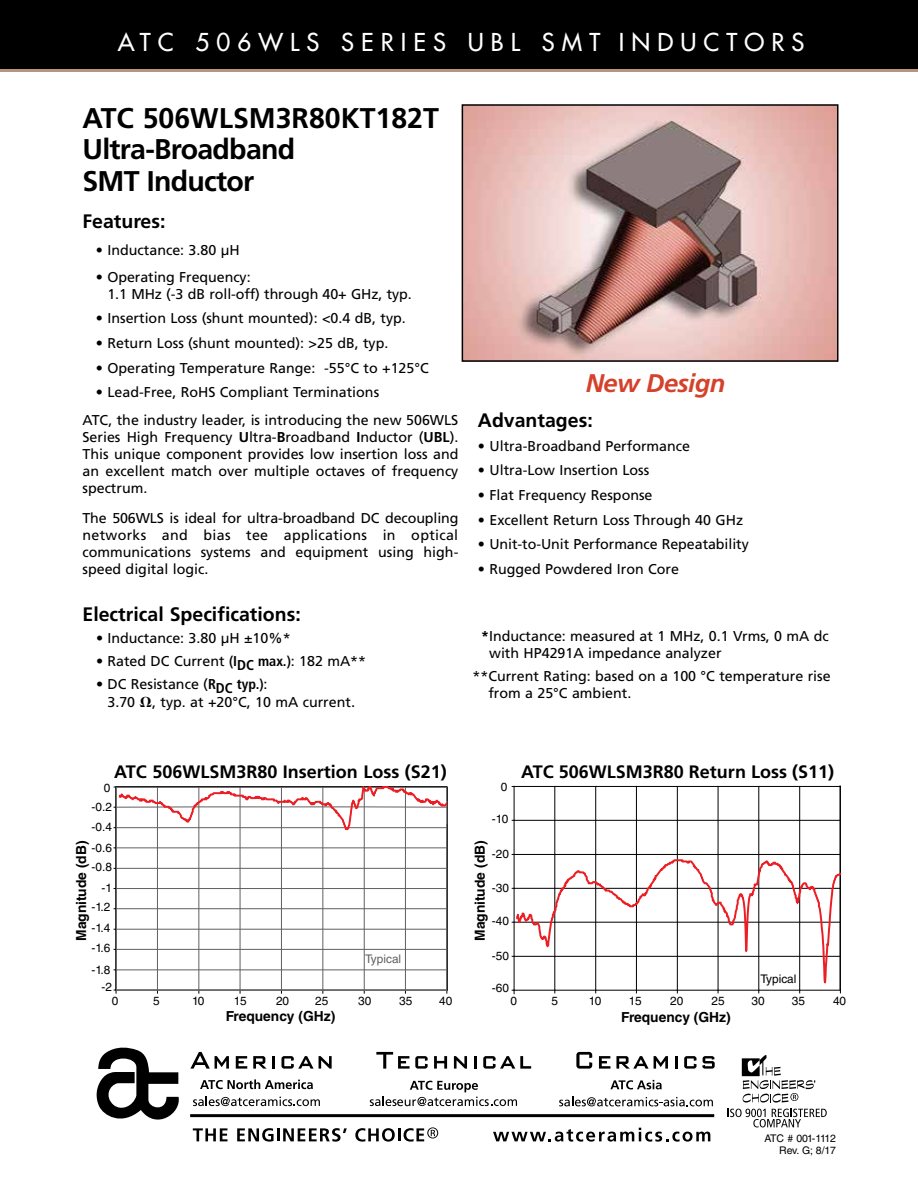
<style>
.page{position:relative;width:918px;height:1188px;background:#fff}
.page>*{position:absolute;margin:0;border:0;box-sizing:border-box;transform-origin:0 0}
.t1{font:700 28.5px/31.5px "Frutiger LT Std";letter-spacing:-.025em;color:#000}
.t2{font:italic 700 25.5px "Frutiger LT Std";letter-spacing:-.025em;color:#d5412a}
.t3{font:500 24px "Futura Std";letter-spacing:.295em;color:#fff}
.t4{font:700 19.5px "Frutiger LT Std";color:#000}
.t5{font:700 18px "Frutiger LT Std";color:#000}
.t6{font:14.25px/17.1px "Frutiger LT Std";color:#000}
.t7{font:700 13.8px "Helvetica LT Std";color:#000}
.t8{font:11.85px "Helvetica LT Std";color:#010101}
.t9{font:10.5px/12.6px "Helvetica LT Std";letter-spacing:-.04em;color:#000;text-align:right}
.s1{font-weight:700}
.s2{font-weight:700;font-stretch:condensed}
.s3{font-size:15px}
</style>
<div class="page">
<div style="left:0;top:0;width:918px;height:70px;background:#000"></div>
<svg style="left:200px;top:1079px;width:113px;height:10px"></svg>
<svg style="left:193px;top:1096px;width:127px;height:10px"></svg>
<svg style="left:610px;top:1080px;width:52px;height:9px"></svg>
<svg style="left:559px;top:1097px;width:154px;height:9px"></svg>
<svg style="left:370px;top:1081px;width:147px;height:25px"></svg>
<hr style="left:190px;top:1114px;width:524px;height:3px;background:#000">
<svg style="left:96px;top:1047px;width:83px;height:73px"></svg>
<svg style="left:742px;top:1055px;width:73px;height:48px"></svg>
<svg style="left:193px;top:1128px;width:35px;height:13px"></svg>
<svg style="left:237px;top:1128px;width:110px;height:14px"></svg>
<svg style="left:493px;top:1128px;width:217px;height:14px"></svg>
<svg style="left:190px;top:1052px;width:39px;height:17px"></svg>
<svg style="left:236px;top:1056px;width:11px;height:13px"></svg>
<svg style="left:253px;top:1056px;width:22px;height:13px"></svg>
<svg style="left:281px;top:1056px;width:51px;height:13px"></svg>
<svg style="left:376px;top:1052px;width:52px;height:17px"></svg>
<svg style="left:434px;top:1056px;width:13px;height:13px"></svg>
<svg style="left:454px;top:1056px;width:13px;height:13px"></svg>
<svg style="left:474px;top:1056px;width:3px;height:13px"></svg>
<svg style="left:483px;top:1056px;width:48px;height:13px"></svg>
<svg style="left:576px;top:1052px;width:16px;height:17px"></svg>
<svg style="left:599px;top:1056px;width:11px;height:13px"></svg>
<svg style="left:616px;top:1056px;width:52px;height:13px"></svg>
<svg style="left:675px;top:1056px;width:3px;height:13px"></svg>
<svg style="left:684px;top:1056px;width:31px;height:13px"></svg>
<svg style="left:728px;top:1109px;width:99px;height:18px"></svg>
<svg style="left:355px;top:1127px;width:83px;height:15px"></svg>
<img style="left:465px;top:107px;width:370px;height:252px">
<div style="left:462px;top:104px;width:376px;height:258px;border:2px solid #000"></div>
<hr style="left:0;top:69px;width:918px;height:3px;background:#b5957d">
<svg style="left:114px;top:787px;width:334px;height:206px"></svg>
<hr style="left:514px;top:854px;width:326px;height:1px;background:#000">
<hr style="left:514px;top:820px;width:326px;height:1px;background:#000">
<hr style="left:514px;top:786px;width:326px;height:1px;background:#000">
<hr style="left:555px;top:786px;width:1px;height:204px;background:#000">
<hr style="left:595px;top:786px;width:1px;height:204px;background:#000">
<hr style="left:636px;top:786px;width:1px;height:204px;background:#000">
<hr style="left:677px;top:786px;width:1px;height:204px;background:#000">
<hr style="left:718px;top:786px;width:1px;height:204px;background:#000">
<hr style="left:759px;top:786px;width:1px;height:204px;background:#000">
<hr style="left:799px;top:786px;width:1px;height:204px;background:#000">
<hr style="left:840px;top:786px;width:1px;height:204px;background:#000">
<hr style="left:514px;top:786px;width:1px;height:204px;background:#000">
<svg style="left:515px;top:858px;width:327px;height:136px"></svg>
<h3 class="t3" style="left:118px;top:27px;width:688px">ATC 506WLS SERIES UBL SMT INDUCTORS</h3>
<h1 class="t1" style="left:82px;top:102px;width:358px">ATC 506WLSM3R80KT182T<br>Ultra-Broadband<br>SMT Inductor</h1>
<h3 class="t4" style="left:82px;top:210px;width:85px">Features:</h3>
<p class="t6" style="left:96px;top:242px;width:145px">• Inductance: 3.80 µH</p>
<p class="t6" style="left:107px;top:268px;width:306px;text-indent:-11px">• Operating Frequency:<br>1.1 MHz (-3 dB roll-off) through 40+ GHz, typ.</p>
<p class="t6" style="left:96px;top:310px;width:311px">• Insertion Loss (shunt mounted): &lt;0.4 dB, typ.</p>
<p class="t6" style="left:96px;top:334px;width:294px">• Return Loss (shunt mounted): &gt;25 dB, typ.</p>
<p class="t6" style="left:96px;top:359px;width:334px">• Operating Temperature Range: -55°C to +125°C</p>
<p class="t6" style="left:82px;top:378px;width:377px;line-height:27.8px;text-indent:13px">• Lead-Free, RoHS Compliant Terminations<br>ATC, the industry leader, is introducing the new 506WLS</p>
<p class="t6" style="left:82px;top:429px;width:377px;text-align:justify">Series High Frequency <span class="s1">U</span>ltra-<span class="s1">B</span>roadband <span class="s1">I</span>nductor (<span class="s1">UBL</span>).<br>This unique component provides low insertion loss and an excellent match over multiple octaves of frequency spectrum.</p>
<p class="t6" style="left:82px;top:509px;width:377px;text-align:justify">The 506WLS is ideal for ultra-broadband DC decoupling networks and bias tee applications in optical communications systems and equipment using high&shy;speed digital logic.</p>
<h3 class="t4" style="left:82px;top:603px;width:220px">Electrical Specifications:</h3>
<p class="t6" style="left:96px;top:629px;width:196px">• Inductance: 3.80 µH ±10%*</p>
<p class="t6" style="left:96px;top:652px;width:272px">• Rated DC Current <span class="s2">(IDC max.)</span>: 182 mA**</p>
<p class="t6" style="left:107px;top:675px;width:249px;line-height:18px;text-indent:-11px">• DC Resistance (<span class="s2">RDC typ.)</span>:<br>3.70 , typ. at +20°C, 10 mA current<span class="s3">.</span></p>
<h2 class="t2" style="left:586px;top:368px;width:141px">New Design</h2>
<h3 class="t4" style="left:478px;top:409px;width:116px">Advantages:</h3>
<p class="t6" style="left:478px;top:437px;width:214px">• Ultra-Broadband Performance</p>
<p class="t6" style="left:478px;top:462px;width:173px">• Ultra-Low Insertion Loss</p>
<p class="t6" style="left:478px;top:487px;width:176px">• Flat Frequency Response</p>
<p class="t6" style="left:478px;top:511px;width:267px">• Excellent Return Loss Through 40 GHz</p>
<p class="t6" style="left:478px;top:536px;width:272px">• Unit-to-Unit Performance Repeatability</p>
<p class="t6" style="left:478px;top:560px;width:203px">• Rugged Powdered Iron Core</p>
<p class="t6" style="left:489px;top:627px;width:341px;text-indent:-8px"><span class="s1">*</span>Inductance: measured at 1 MHz, 0.1 Vrms, 0 mA dc with HP4291A impedance analyzer</p>
<p class="t6" style="left:488px;top:667px;width:344px;text-indent:-16px">**Current Rating: based on a 100 °C temperature rise from a 25°C ambient.</p>
<p class="t5" style="left:114px;top:761px;width:334px">ATC 506WLSM3R80 Insertion Loss (S21)</p>
<p class="t8" style="left:104px;top:781px;width:8px">0</p>
<p class="t8" style="left:92px;top:800px;width:22px">-0.2</p>
<p class="t8" style="left:92px;top:820px;width:22px">-0.4</p>
<p class="t7" style="left:73px;top:941px;width:102px;rotate:-90deg">Magnitude (dB)</p>
<p class="t8" style="left:92px;top:841px;width:22px">-0.6</p>
<p class="t8" style="left:92px;top:859px;width:22px">-0.8</p>
<p class="t8" style="left:102px;top:881px;width:12px">-1</p>
<p class="t8" style="left:98px;top:882px;width:16px">dB</p>
<p class="t8" style="left:92px;top:900px;width:20px">-1.2</p>
<p class="t8" style="left:92px;top:921px;width:20px">-1.4</p>
<p class="t8" style="left:92px;top:941px;width:20px">-1.6</p>
<p class="t8" style="left:92px;top:963px;width:20px">-1.8</p>
<p class="t8" style="left:102px;top:980px;width:12px">-2</p>
<p class="t8" style="left:365px;top:952px;width:38px">Typical</p>
<p class="t8" style="left:112px;top:994px;width:8px">0</p>
<p class="t8" style="left:153px;top:994px;width:8px">5</p>
<p class="t8" style="left:192px;top:994px;width:14px">10</p>
<p class="t8" style="left:234px;top:994px;width:14px">15</p>
<p class="t8" style="left:276px;top:994px;width:15px">20</p>
<p class="t8" style="left:315px;top:994px;width:15px">25</p>
<p class="t8" style="left:358px;top:994px;width:15px">30</p>
<p class="t8" style="left:399px;top:994px;width:15px">35</p>
<p class="t8" style="left:439px;top:994px;width:15px">40</p>
<p class="t7" style="left:226px;top:1008px;width:111px">Frequency (GHz)</p>
<p class="t8" style="left:501px;top:780px;width:8px">0</p>
<p class="t8" style="left:492px;top:812px;width:18px">-10</p>
<p class="t7" style="left:471px;top:941px;width:102px;rotate:-90deg">Magnitude (dB)</p>
<p class="t8" style="left:492px;top:847px;width:19px">-20</p>
<p class="t8" style="left:492px;top:881px;width:19px">-30</p>
<p class="t8" style="left:492px;top:914px;width:19px">-40</p>
<p class="t8" style="left:492px;top:949px;width:19px">-50</p>
<p class="t8" style="left:492px;top:981px;width:19px">-60</p>
<p class="t5" style="left:521px;top:761px;width:314px">ATC 506WLSM3R80 Return Loss (S11)</p>
<p class="t8" style="left:760px;top:972px;width:38px">Typical</p>
<p class="t8" style="left:510px;top:993px;width:8px">0</p>
<p class="t8" style="left:552px;top:993px;width:8px">5</p>
<p class="t8" style="left:589px;top:993px;width:14px">10</p>
<p class="t8" style="left:629px;top:993px;width:14px">15</p>
<p class="t8" style="left:670px;top:993px;width:15px">20</p>
<p class="t8" style="left:711px;top:993px;width:15px">25</p>
<p class="t8" style="left:752px;top:993px;width:15px">30</p>
<p class="t8" style="left:792px;top:993px;width:15px">35</p>
<p class="t8" style="left:833px;top:993px;width:15px">40</p>
<p class="t7" style="left:621px;top:1009px;width:111px">Frequency (GHz)</p>
<p class="t9" style="left:764px;top:1132px;width:73px">ATC # 001-1112<br>Rev. G; 8/17</p>
</div>
